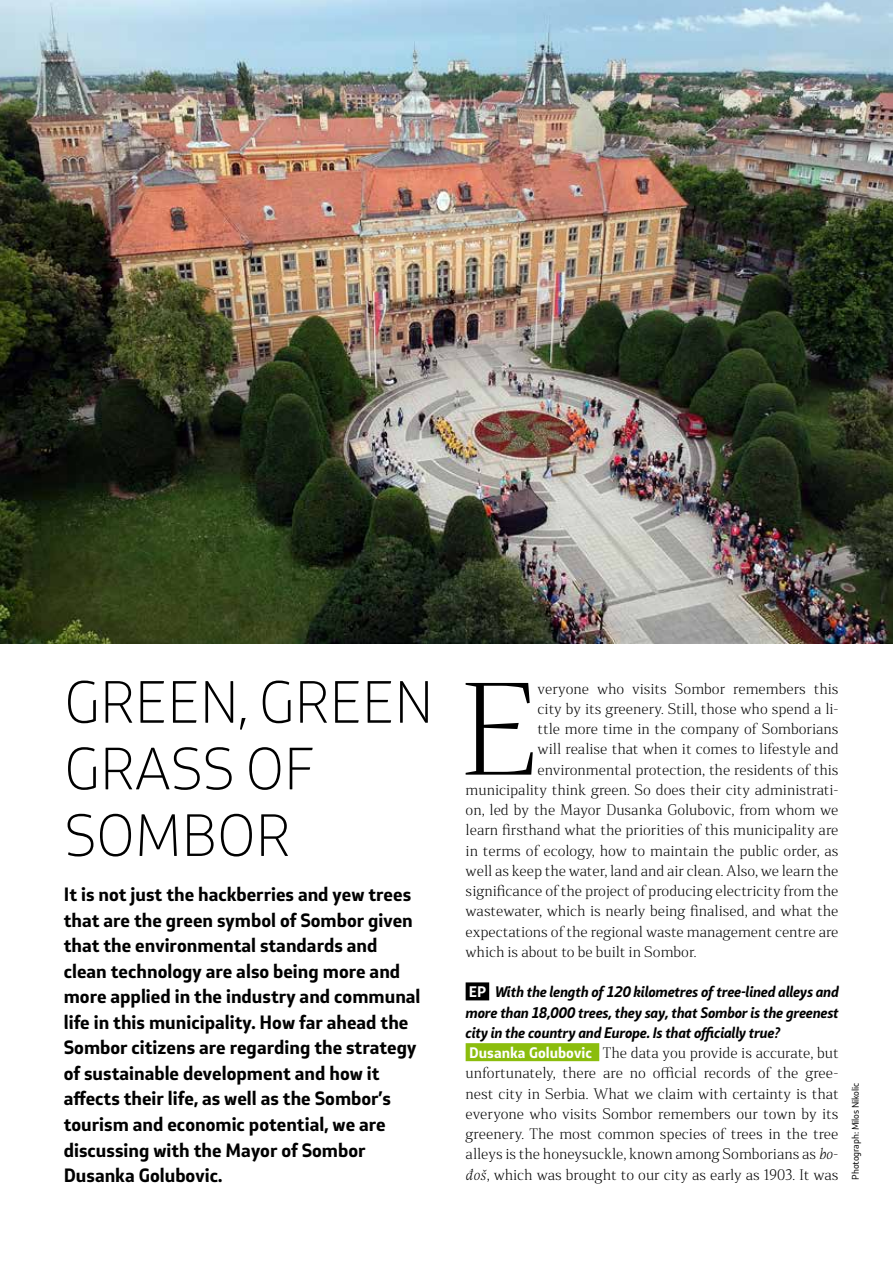
<style>
.page{position:relative;width:893px;height:1263px;background:#fff}
.page>*{position:absolute;margin:0;border:0;box-sizing:border-box;transform-origin:0 0}
.t1{font:300 122.25px "Stobi Serif";color:#000}
.t2{font:300 55.5px/66.6px "Stobi Sans";color:#000}
.t3{font:700 18px/25.5px "Stobi Sans";color:#000}
.t4{font:300 14.25px/20.2px "Stobi Serif";color:#000;text-align:justify}
.t5{font:700 14.25px/20.2px "Stobi Sans It";color:#000;text-align:justify}
.t6{font:9px "Stobi Sans";letter-spacing:-.01em;color:#000}
.s1{font-family:"Stobi Sans";color:#fff}
.s2{font-family:"Stobi Sans";font-weight:700;color:#fff}
.s3{font-family:"Stobi Serif It"}
</style>
<div class="page">
<div style="left:466px;top:982px;width:23px;height:18px;background:#000"></div>
<div style="left:466px;top:1043px;width:133px;height:18px;background:#8bbd0d"></div>
<img style="left:0;top:0;width:893px;height:643px">
<h2 class="t2" style="left:64px;top:667px;width:371px">GREEN, GREEN<br>GRASS OF<br>SOMBOR</h2>
<p class="t3" style="left:64px;top:881px;width:358px">It is not just the hackberries and yew trees that are the green symbol of Sombor given that the environmental standards and clean technology are also being more and more applied in the industry and communal life in this municipality. How far ahead the Sombor citizens are regarding the strategy of sustainable development and how it affects their life, as well as the Sombor’s tourism and economic potential, we are discussing with the Mayor of Sombor Dusanka Golubovic.</p>
<h1 class="t1" style="left:461px;top:646px;width:78px">E</h1>
<p class="t4" style="left:538px;top:678px;width:302px">veryone who visits Sombor remembers this</p>
<p class="t4" style="left:538px;top:698px;width:302px">city by its greenery. Still, those who spend a li-</p>
<p class="t4" style="left:538px;top:718px;width:302px">ttle more time in the company of Somborians</p>
<p class="t4" style="left:538px;top:739px;width:302px">will realise that when it comes to lifestyle and</p>
<p class="t4" style="left:538px;top:759px;width:302px">environmental protection, the residents of this</p>
<p class="t4" style="left:466px;top:779px;width:374px">municipality think green. So does their city administrati-</p>
<p class="t4" style="left:466px;top:799px;width:374px">on, led by the Mayor Dusanka Golubovic, from whom we</p>
<p class="t4" style="left:466px;top:820px;width:374px">learn firsthand what the priorities of this municipality are</p>
<p class="t4" style="left:466px;top:840px;width:374px">in terms of ecology, how to maintain the public order, as</p>
<p class="t4" style="left:466px;top:860px;width:374px">well as keep the water, land and air clean. Also, we learn the</p>
<p class="t4" style="left:466px;top:880px;width:374px">significance of the project of producing electricity from the</p>
<p class="t4" style="left:466px;top:901px;width:374px">wastewater, which is nearly being finalised, and what the</p>
<p class="t4" style="left:466px;top:921px;width:374px">expectations of the regional waste management centre are</p>
<p class="t4" style="left:466px;top:941px;width:232px">which is about to be built in Sombor.</p>
<p class="t5" style="left:466px;top:982px;width:374px"><span class="s1">EP</span> With the length of 120 kilometres of tree-lined alleys and more than 18,000 trees, they say, that Sombor is the greenest city in the country and Europe. Is that officially true?</p>
<p class="t4" style="left:466px;top:1042px;width:374px"><span class="s2">Dusanka Golubovic</span> The data you provide is accurate, but unfortunately, there are no official records of the gree&shy;nest city in Serbia. What we claim with certainty is that everyone who visits Sombor remembers our town by its greenery. The most common species of trees in the tree alleys is the honeysuckle, known among Somborians as <span class="s3">bo&shy;đoš</span>, which was brought to our city as early as 1903. It was</p>
<p class="t6" style="left:849px;top:1180px;width:99px;rotate:-90deg">Photograph: Milos Nikolic</p>
</div>
